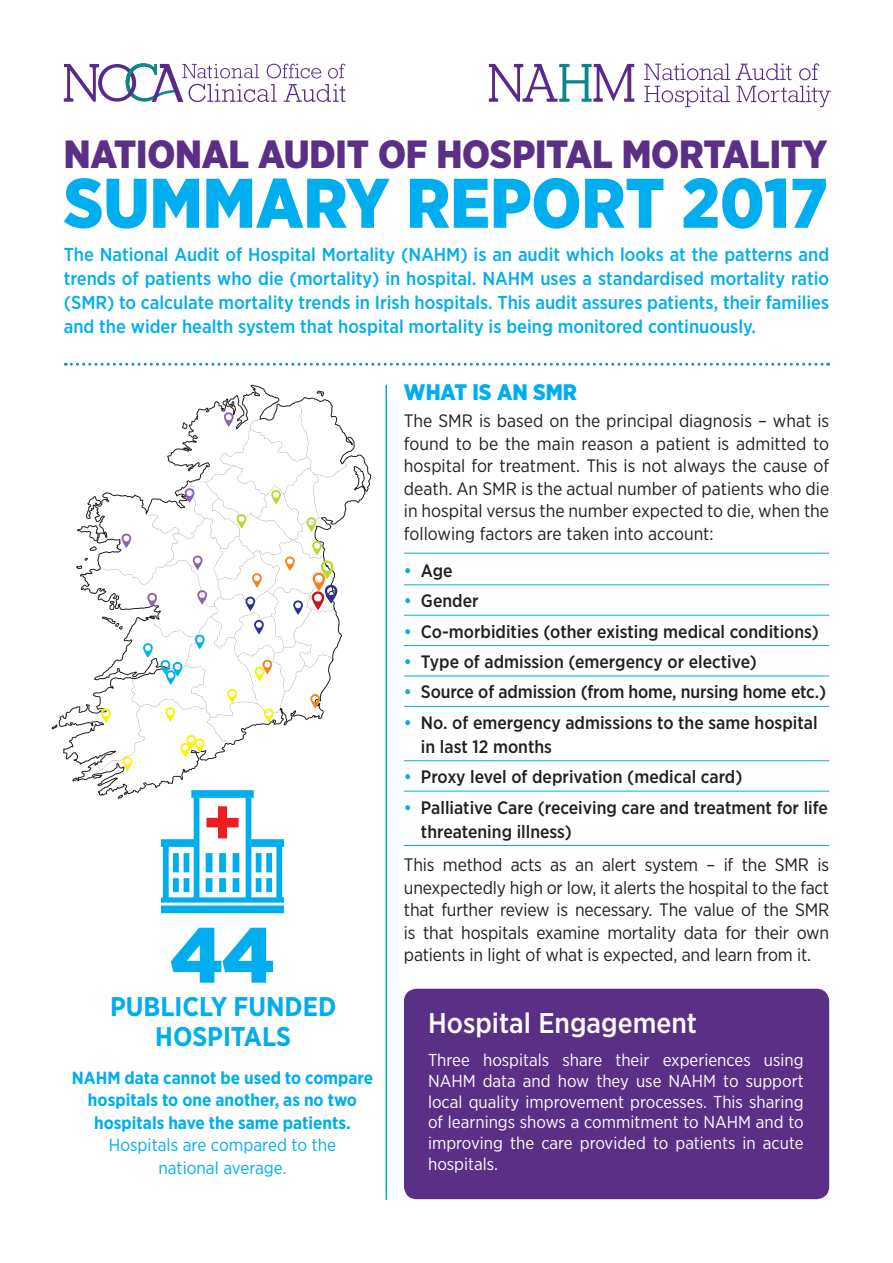
<style>
.page{position:relative;width:893px;height:1263px;background:#fff}
.page>*{position:absolute;margin:0;border:0;box-sizing:border-box;transform-origin:0 0}
.t1{font:900 78px "Gotham";color:#00aeef}
.t2{font:900 70.05px "Gotham Narrow";color:#00aeef}
.t3{font:900 39.3px "Gotham Narrow";letter-spacing:-.005em;color:#5a3087}
.t4{font:500 28.5px "Gotham Narrow";color:#fff}
.t5{font:700 27px/30px "Gotham Narrow";color:#00aeef;text-align:center}
.t6{font:900 22.5px "Gotham Narrow";color:#00aeef}
.t7{font:500 18.75px/24px "Gotham Narrow";color:#00aeef;text-align:justify}
.t8{font:18px/22.5px "Gotham Narrow";letter-spacing:-.01em;color:#231f20;text-align:justify}
.t9{font:500 18px/24px "Gotham Narrow";color:#231f20}
.t10{font:700 17.55px/22.5px "Gotham Narrow";color:#00aeef;text-align:center}
.t11{font:17.55px/22.5px "Gotham Narrow";color:#00aeef;text-align:center}
.t12{font:17.25px/20.7px "Gotham Narrow";color:#fff;text-align:justify}
.s1{color:#00aeef}
</style>
<div class="page">
<svg style="left:65px;top:363px;width:764px;height:3px"></svg>
<div style="left:404px;top:989px;width:425px;height:210px;background:#5a3087;border-radius:13px"></div>
<hr style="left:404px;top:553px;width:425px;height:1px;background:#00aeef">
<hr style="left:404px;top:584px;width:425px;height:1px;background:#00aeef">
<hr style="left:404px;top:615px;width:425px;height:1px;background:#00aeef">
<hr style="left:404px;top:645px;width:425px;height:1px;background:#00aeef">
<hr style="left:404px;top:676px;width:425px;height:1px;background:#00aeef">
<hr style="left:404px;top:706px;width:425px;height:1px;background:#00aeef">
<hr style="left:404px;top:760px;width:425px;height:1px;background:#00aeef">
<hr style="left:404px;top:791px;width:425px;height:1px;background:#00aeef">
<hr style="left:404px;top:845px;width:425px;height:1px;background:#00aeef">
<svg style="left:64px;top:63px;width:282px;height:39px"></svg>
<svg style="left:644px;top:63px;width:187px;height:44px"></svg>
<svg style="left:489px;top:64px;width:145px;height:38px"></svg>
<svg style="left:52px;top:385px;width:319px;height:528px"></svg>
<hr style="left:385px;top:385px;width:2px;height:815px;background:#00aeef">
<h3 class="t3" style="left:64px;top:128px;width:765px">NATIONAL AUDIT OF HOSPITAL MORTALITY</h3>
<h2 class="t2" style="left:64px;top:157px;width:765px">SUMMARY REPORT 2017</h2>
<p class="t7" style="left:64px;top:242px;width:767px">The National Audit of Hospital Mortality (NAHM) is an audit which looks at the patterns and trends of patients who die (mortality) in hospital. NAHM uses a standardised mortality ratio (SMR) to calculate mortality trends in Irish hospitals. This audit assures patients, their families and the wider health system that hospital mortality is being monitored continuously.</p>
<p class="t6" style="left:404px;top:378px;width:175px">WHAT IS AN SMR</p>
<p class="t8" style="left:404px;top:409px;width:427px">The SMR is based on the principal diagnosis – what is found to be the main reason a patient is admitted to hospital for treatment. This is not always the cause of death. An SMR is the actual number of patients who die in hospital versus the number expected to die, when the following factors are taken into account:</p>
<h1 class="t1" style="left:170px;top:910px;width:107px">44</h1>
<h3 class="t5" style="left:110px;top:991px;width:228px">PUBLICLY FUNDED<br>HOSPITALS</h3>
<p class="t10" style="left:72px;top:1066px;width:303px">NAHM data cannot be used to compare hospitals to one another, as no two hospitals have the same patients.</p>
<p class="t11" style="left:109px;top:1133px;width:229px">Hospitals are compared to the national average.</p>
<p class="t9" style="left:404px;top:558px;width:50px"><span class="s1">•</span> Age</p>
<p class="t9" style="left:404px;top:589px;width:76px"><span class="s1">•</span> Gender</p>
<p class="t9" style="left:404px;top:619px;width:416px"><span class="s1">•</span> Co-morbidities (other existing medical conditions)</p>
<p class="t9" style="left:404px;top:649px;width:354px"><span class="s1">•</span> Type of admission (emergency or elective)</p>
<p class="t9" style="left:404px;top:680px;width:424px"><span class="s1">•</span> Source of admission (from home, nursing home etc.)</p>
<p class="t9" style="left:421px;top:710px;width:398px;text-indent:-17px"><span class="s1">•</span> No. of emergency admissions to the same hospital in last 12 months</p>
<p class="t9" style="left:404px;top:764px;width:340px"><span class="s1">•</span> Proxy level of deprivation (medical card)</p>
<p class="t9" style="left:421px;top:795px;width:409px;text-indent:-17px"><span class="s1">•</span> Palliative Care (receiving care and treatment for life threatening illness)</p>
<p class="t8" style="left:404px;top:853px;width:427px">This method acts as an alert system – if the SMR is unexpectedly high or low, it alerts the hospital to the fact that further review is necessary. The value of the SMR is that hospitals examine mortality data for their own patients in light of what is expected, and learn from it.</p>
<h3 class="t4" style="left:428px;top:1005px;width:270px">Hospital Engagement</h3>
<p class="t12" style="left:428px;top:1049px;width:377px">Three hospitals share their experiences using NAHM data and how they use NAHM to support local quality improvement processes. This sharing of learnings shows a commitment to NAHM and to improving the care provided to patients in acute hospitals.</p>
</div>
